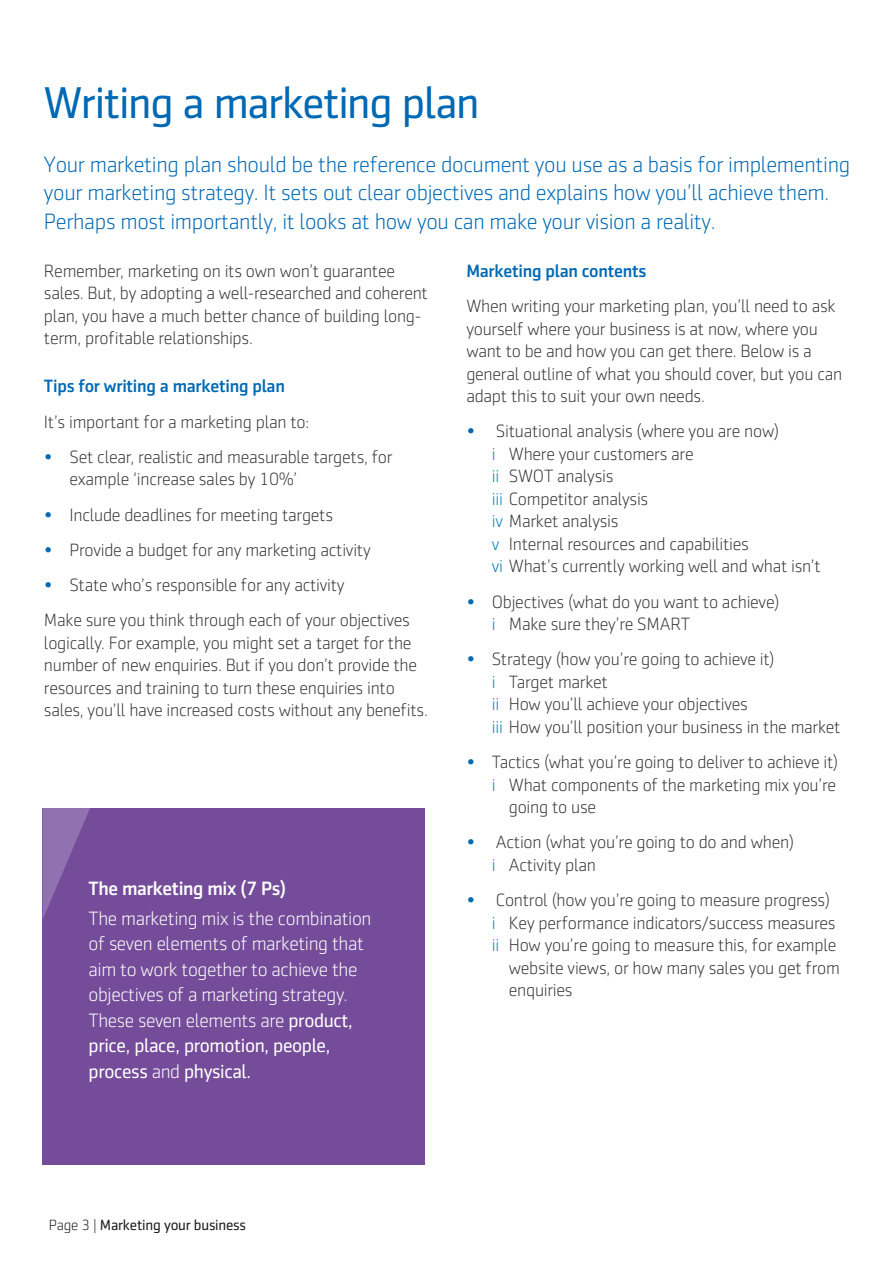
<style>
.page{position:relative;width:893px;height:1263px;background:#fff}
.page>*{position:absolute;margin:0;border:0;box-sizing:border-box;transform-origin:0 0}
.t1{font:45px "Sentico Sans DT";letter-spacing:-.03em;color:#0069b4}
.t2{font:300 22.5px/28.5px "Sentico Sans DT";letter-spacing:-.015em;color:#0069b4}
.t3{font:300 19.5px/25.5px "Sentico Sans DT";letter-spacing:-.02em;color:#fff}
.t4{font:500 19.5px "Sentico Sans DT";letter-spacing:-.02em;color:#fff}
.t5{font:300 18px/22.5px "Sentico Sans DT";letter-spacing:-.015em;color:#373636}
.t6{font:500 18px "Sentico Sans DT";letter-spacing:-.015em;color:#0069b4}
.t7{font:15px "Sentico Sans DT";letter-spacing:-.015em;color:#1d1d1d}
.s1{color:#0069b4}
.s2{color:#0081ae}
.s3{font-weight:400}
.s4{font-weight:300}
</style>
<div class="page">
<div style="left:43px;top:808px;width:382px;height:357px;background:#744c99"></div>
<svg style="left:43px;top:808px;width:47px;height:110px"></svg>
<h1 class="t1" style="left:44px;top:78px;width:437px">Writing a marketing plan</h1>
<p class="t2" style="left:44px;top:150px;width:808px">Your marketing plan should be the reference document you use as a basis for implementing your marketing strategy. It sets out clear objectives and explains how you’ll achieve them.<br>Perhaps most importantly, it looks at how you can make your vision a reality.</p>
<p class="t5" style="left:44px;top:260px;width:386px">Remember, marketing on its own won’t guarantee sales. But, by adopting a well-researched and coherent plan, you have a much better chance of building long&shy;term, proftable relationships.</p>
<p class="t6" style="left:44px;top:376px;width:243px">Tips for writing a marketing plan</p>
<p class="t5" style="left:44px;top:410px;width:267px">It’s important for a marketing plan to:</p>
<p class="t5" style="left:69px;top:446px;width:325px;text-indent:-26px"><span class="s1">•</span> Set clear, realistic and measurable targets, for example ‘increase sales by 10%’</p>
<p class="t5" style="left:44px;top:503px;width:291px"><span class="s1">•</span> Include deadlines for meeting targets</p>
<p class="t5" style="left:44px;top:539px;width:328px"><span class="s1">•</span> Provide a budget for any marketing activity</p>
<p class="t5" style="left:44px;top:567px;width:368px;line-height:35.2px"><span class="s1">•</span> State who’s responsible for any activity<br>Make sure you think through each of your objectives</p>
<p class="t5" style="left:44px;top:632px;width:385px">logically. For example, you might set a target for the number of new enquiries. But if you don’t provide the resources and training to turn these enquiries into sales, you’ll have increased costs without any benefts.</p>
<p class="t6" style="left:466px;top:261px;width:182px">Marketing plan contents</p>
<p class="t5" style="left:466px;top:295px;width:377px">When writing your marketing plan, you’ll need to ask yourself where your business is at now, where you want to be and how you can get there. Below is a general outline of what you should cover, but you can adapt this to suit your own needs.</p>
<p class="t5" style="left:492px;top:420px;width:331px;text-indent:-26px"><span class="s1">•</span> Situational analysis (where you are now)<br><span class="s2">i</span> Where your customers are<br><span class="s2">ii</span> SWOT analysis<br><span class="s2">iii</span> Competitor analysis<br><span class="s2">iv</span> Market analysis<br><span class="s2">v</span> Internal resources and capabilities<br><span class="s2">vi</span> What’s currently working well and what isn’t</p>
<p class="t5" style="left:492px;top:590px;width:289px;text-indent:-26px"><span class="s1">•</span> Objectives (what do you want to achieve) <span class="s2">i</span> Make sure they’re SMART</p>
<p class="t5" style="left:492px;top:648px;width:350px;text-indent:-26px"><span class="s1">•</span> Strategy (how you’re going to achieve it)<br><span class="s2">i</span> Target market<br><span class="s2">ii</span> How you’ll achieve your objectives<br><span class="s2">iii</span> How you’ll position your business in the market</p>
<p class="t5" style="left:466px;top:751px;width:373px"><span class="s1">•</span> Tactics (what you’re going to deliver to achieve it)</p>
<p class="t5" style="left:492px;top:773px;width:346px"><span class="s2">i</span> What components of the marketing mix you’re</p>
<p class="t5" style="left:509px;top:796px;width:89px">going to use</p>
<p class="t5" style="left:492px;top:831px;width:304px;text-indent:-26px"><span class="s1">•</span> Action (what you’re going to do and when) <span class="s2">i</span> Activity plan</p>
<p class="t5" style="left:466px;top:889px;width:365px"><span class="s1">•</span> Control (how you’re going to measure progress)</p>
<p class="t5" style="left:492px;top:911px;width:345px"><span class="s2">i</span> Key performance indicators/success measures</p>
<p class="t5" style="left:492px;top:934px;width:346px"><span class="s2">ii</span> How you’re going to measure this, for example</p>
<p class="t5" style="left:509px;top:956px;width:333px">website views, or how many sales you get from</p>
<p class="t5" style="left:509px;top:979px;width:65px">enquiries</p>
<p class="t4" style="left:89px;top:877px;width:199px">The marketing mix (7 Ps)</p>
<p class="t3" style="left:89px;top:905px;width:284px">The marketing mix is the combination of seven elements of marketing that aim to work together to achieve the objectives of a marketing strategy.<br>These seven elements are <span class="s3">product, price, place, promotion, people, process</span> and <span class="s3">physical.</span></p>
<p class="t7" style="left:49px;top:1217px;width:199px"><span class="s4">Page 3 |</span> Marketing your business</p>
</div>
